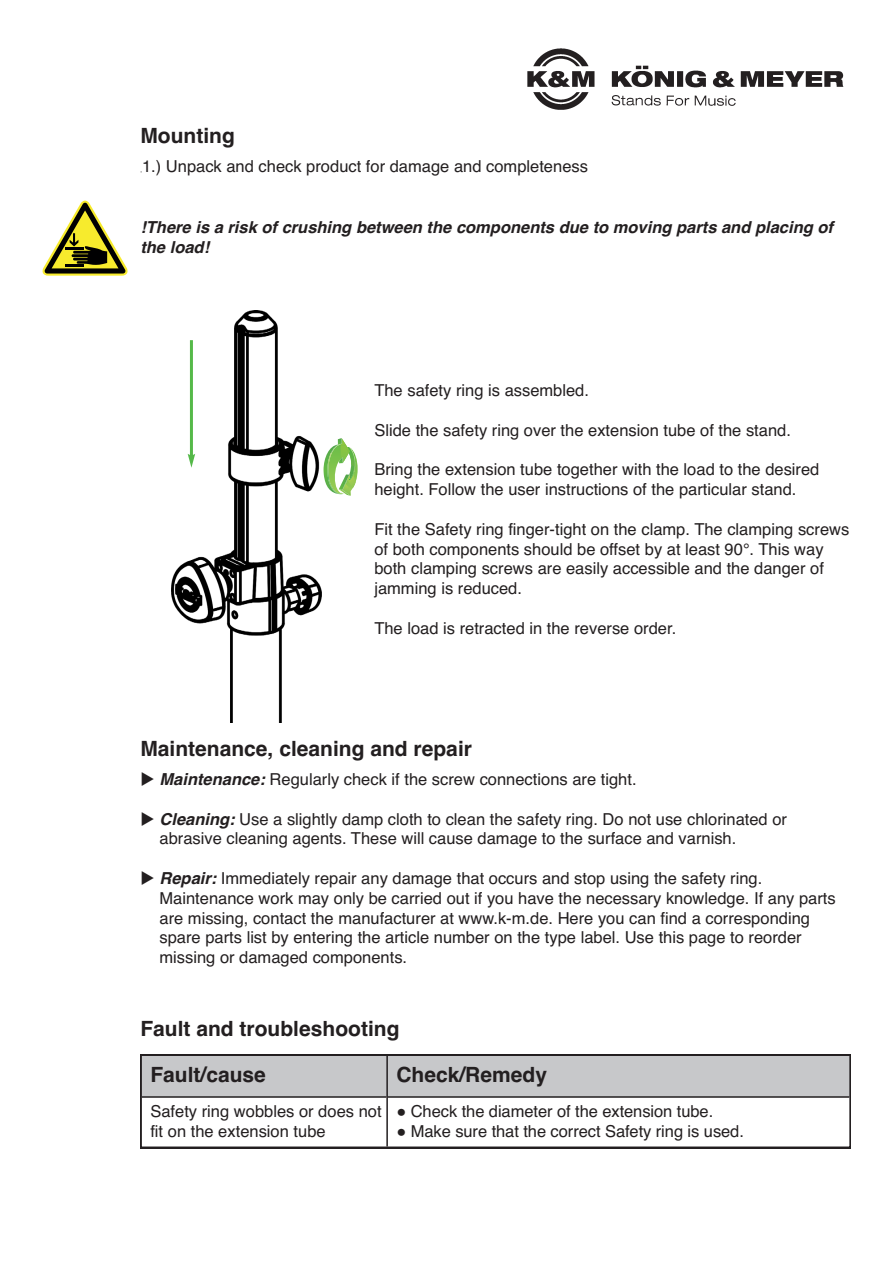
<style>
.page{position:relative;width:893px;height:1263px;background:#fff}
.page>*{position:absolute;margin:0;border:0;box-sizing:border-box;transform-origin:0 0}
.t1{font:700 21px/46px "Helvetica";color:#231f20}
.t2{font:16.5px/19.8px "Helvetica";color:#231f20}
.t3{font:italic 700 16.5px/19.8px "Helvetica";color:#231f20}
.t4{font:6px "Helvetica";color:#231f20}
.s1{font-weight:700;font-style:italic}
.s2{color:#fff}
</style>
<div class="page">
<svg style="left:140px;top:1054px;width:710px;height:94px"></svg>
<hr style="left:386px;top:1056px;width:2px;height:91px;background:#231f20">
<hr style="left:142px;top:1096px;width:244px;height:2px;background:#231f20">
<hr style="left:388px;top:1096px;width:461px;height:2px;background:#231f20">
<img style="left:527px;top:48px;width:317px;height:61px">
<svg style="left:43px;top:201px;width:84px;height:75px"></svg>
<img style="left:172px;top:310px;width:150px;height:413px">
<img style="left:355px;top:458px;width:2px;height:26px">
<img style="left:355px;top:454px;width:1px;height:26px">
<img style="left:323px;top:445px;width:15px;height:49px">
<svg style="left:338px;top:438px;width:17px;height:58px"></svg>
<svg style="left:327px;top:454px;width:4px;height:26px"></svg>
<hr style="left:190px;top:340px;width:3px;height:116px;background:#55b949">
<svg style="left:188px;top:454px;width:7px;height:14px"></svg>
<p class="t1" style="left:140px;top:115px;width:96px">Mounting</p>
<p class="t4" style="left:140px;top:168px;width:3px">,</p>
<p class="t2" style="left:142px;top:158px;width:447px">1.) Unpack and check product for damage and completeness</p>
<p class="t3" style="left:140px;top:219px;width:694px">!There is a risk of crushing between the components due to moving parts and placing of the load!</p>
<p class="t2" style="left:374px;top:382px;width:216px">The safety ring is assembled.</p>
<p class="t2" style="left:374px;top:422px;width:418px">Slide the safety ring over the extension tube of the stand.</p>
<p class="t2" style="left:374px;top:461px;width:446px">Bring the extension tube together with the load to the desired height. Follow the user instructions of the particular stand.</p>
<p class="t2" style="left:374px;top:521px;width:476px">Fit the Safety ring finger-tight on the clamp. The clamping screws of both components should be offset by at least 90°. This way both clamping screws are easily accessible and the danger of jamming is reduced.</p>
<p class="t2" style="left:374px;top:620px;width:303px">The load is retracted in the reverse order.</p>
<p class="t1" style="left:140px;top:727px;width:333px">Maintenance, cleaning and repair</p>
<p class="t2" style="left:140px;top:771px;width:497px">◆ <span class="s1">Maintenance:</span> Regularly check if the screw connections are tight.</p>
<p class="t2" style="left:140px;top:811px;width:648px">◆ <span class="s1">Cleaning:</span> Use a slightly damp cloth to clean the safety ring. Do not use chlorinated or</p>
<p class="t2" style="left:140px;top:830px;width:597px"><span class="s2">◆</span> abrasive cleaning agents. These will cause damage to the surface and varnish.</p>
<p class="t2" style="left:140px;top:870px;width:623px">◆ <span class="s1">Repair:</span> Immediately repair any damage that occurs and stop using the safety ring.</p>
<p class="t2" style="left:140px;top:890px;width:696px"><span class="s2">◆</span> Maintenance work may only be carried out if you have the necessary knowledge. If any parts</p>
<p class="t2" style="left:140px;top:910px;width:671px"><span class="s2">◆</span> are missing, contact the manufacturer at www.k-m.de. Here you can find a corresponding</p>
<p class="t2" style="left:140px;top:929px;width:663px"><span class="s2">◆</span> spare parts list by entering the article number on the type label. Use this page to reorder</p>
<p class="t2" style="left:140px;top:949px;width:268px"><span class="s2">◆</span> missing or damaged components.</p>
<p class="t1" style="left:150px;top:1008px;width:251px;text-indent:-10px">Fault and troubleshooting<br>Fault/cause</p>
<p class="t1" style="left:396px;top:1054px;width:152px">Check/Remedy</p>
<p class="t2" style="left:150px;top:1103px;width:233px">Safety ring wobbles or does not fit on the extension tube</p>
<p class="t2" style="left:396px;top:1103px;width:318px">● Check the diameter of the extension tube.</p>
<p class="t2" style="left:396px;top:1123px;width:349px">● Make sure that the correct Safety ring is used.</p>
</div>
